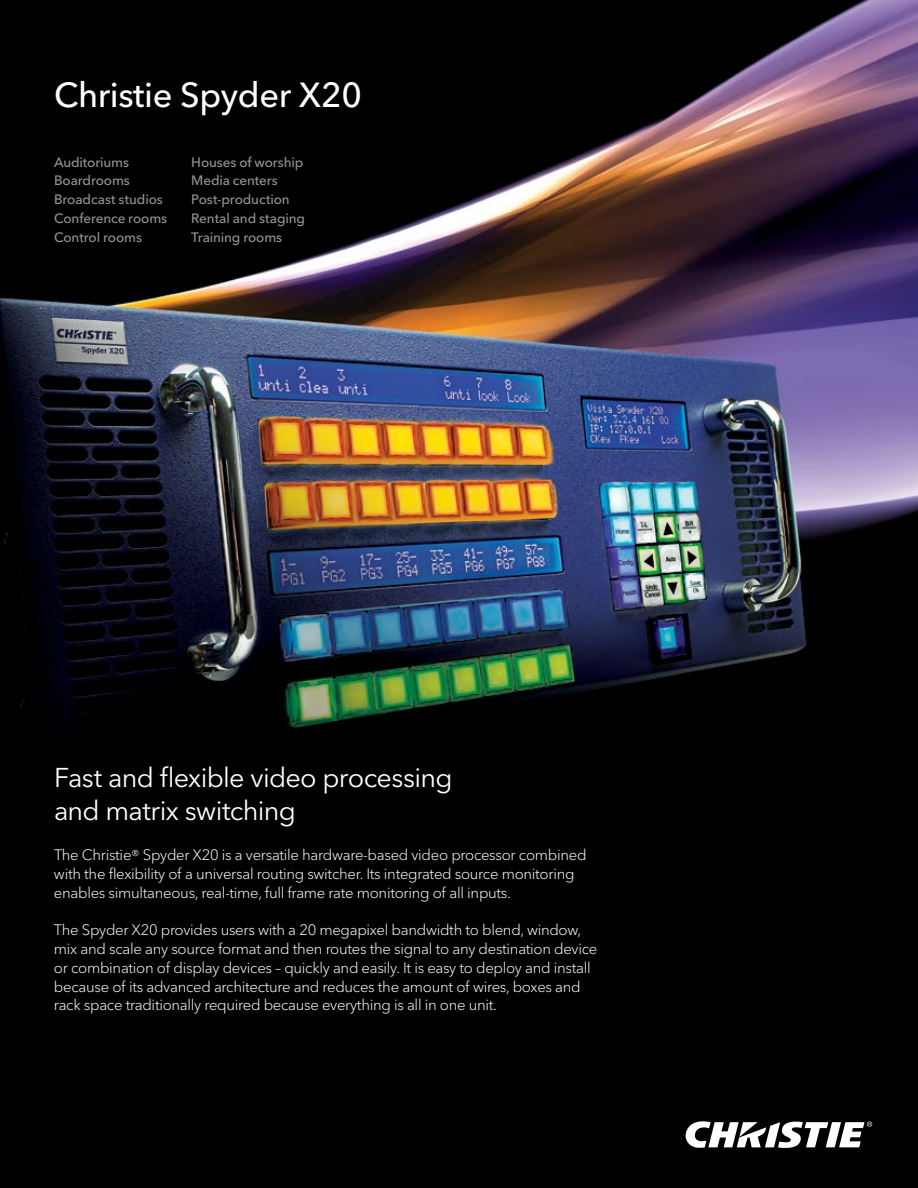
<style>
.page{position:relative;width:918px;height:1188px;background:#fff}
.page>*{position:absolute;margin:0;border:0;box-sizing:border-box;transform-origin:0 0}
.t1{font:500 34.5px "Avenir Next Cyr";letter-spacing:-.01em;color:#fff}
.t2{font:27px/33px "Avenir Next Cyr";letter-spacing:-.025em;color:#fff}
.t3{font:300 15px/18.8px "Avenir Next Cyr";letter-spacing:-.02em;color:#fff}
.t4{font:500 13.5px/18.8px "Avenir Next Cyr";letter-spacing:-.01em;color:#939598}
.s1{font-size:14.25px}
</style>
<div class="page">
<img style="left:0;top:0;width:918px;height:1188px">
<svg style="left:686px;top:1120px;width:186px;height:28px"></svg>
<h1 class="t1" style="left:54px;top:74px;width:309px">Christie Spyder X20</h1>
<p class="t4" style="left:54px;top:152px;width:115px">Auditoriums<br>Boardrooms<br>Broadcast studios<br>Conference rooms<br>Control rooms</p>
<p class="t4" style="left:191px;top:152px;width:115px">Houses of worship<br>Media centers<br>Post-production<br>Rental and staging<br>Training rooms</p>
<h2 class="t2" style="left:54px;top:761px;width:400px">Fast and flexible video processing and matrix switching</h2>
<p class="t3" style="left:54px;top:846px;width:534px">The Christie<span class="s1">®</span> Spyder X20 is a versatile hardware-based video processor combined with the flexibility of a universal routing switcher. Its integrated source monitoring enables simultaneous, real-time, full frame rate monitoring of all inputs.</p>
<p class="t3" style="left:54px;top:921px;width:545px">The Spyder X20 provides users with a 20 megapixel bandwidth to blend, window, mix and scale any source format and then routes the signal to any destination device or combination of display devices – quickly and easily. It is easy to deploy and install because of its advanced architecture and reduces the amount of wires, boxes and rack space traditionally required because everything is all in one unit.</p>
</div>
